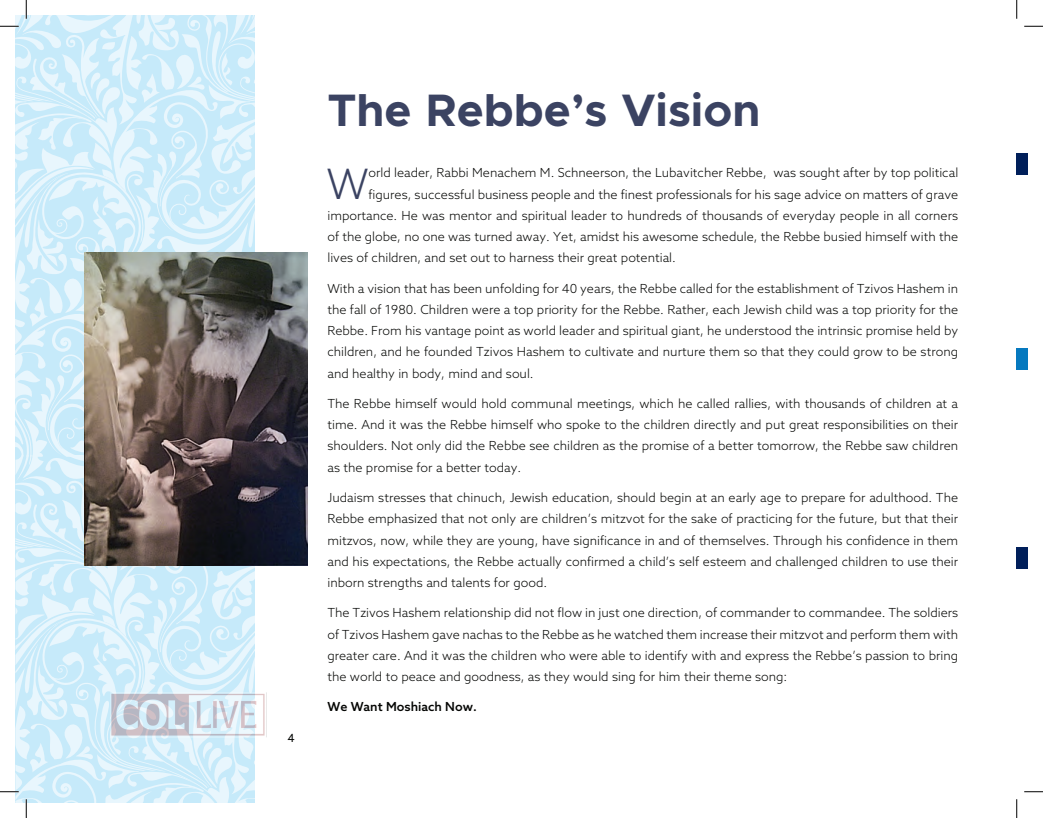
<style>
.page{position:relative;width:1043px;height:818px;background:#fff}
.page>*{position:absolute;margin:0;border:0;box-sizing:border-box;transform-origin:0 0}
.t1{font:700 45.62px "Metropolis";color:#3b4362}
.t2{font:300 41.88px "Azo Sans";color:#3b4362}
.t3{font:300 12.5px/21.2px "Azo Sans";color:#040503;text-align:justify}
.t4{font:500 12.5px "Azo Sans";color:#040503}
.t5{font:11.25px "Azo Sans";color:#040503}
</style>
<div class="page">
<img style="left:255px;top:252px;width:52px;height:313px">
<div style="left:1016px;top:547px;width:12px;height:22px;background:#001f5a"></div>
<div style="left:1016px;top:349px;width:12px;height:21px;background:#0679bf"></div>
<div style="left:1016px;top:154px;width:12px;height:21px;background:#001f5a"></div>
<svg style="left:1024px;top:25px;width:18px;height:2px"></svg>
<svg style="left:1024px;top:791px;width:18px;height:1px"></svg>
<svg style="left:0;top:0;width:255px;height:818px;background:#bccad0"></svg>
<svg style="left:1016px;top:0;width:1px;height:19px"></svg>
<svg style="left:1016px;top:799px;width:1px;height:19px"></svg>
<img style="left:110px;top:693px;width:155px;height:44px">
<p class="t5" style="left:287px;top:730px;width:9px">4</p>
<h1 class="t1" style="left:327px;top:81px;width:434px">The Rebbe’s Vision</h1>
<h2 class="t2" style="left:327px;top:156px;width:43px">W</h2>
<p class="t3" style="left:368px;top:162px;width:591px">orld leader, Rabbi Menachem M. Schneerson, the Lubavitcher Rebbe, was sought after by top political</p>
<p class="t3" style="left:368px;top:183px;width:591px">figures, successful business people and the finest professionals for his sage advice on matters of grave</p>
<p class="t3" style="left:327px;top:204px;width:632px">importance. He was mentor and spiritual leader to hundreds of thousands of everyday people in all corners</p>
<p class="t3" style="left:327px;top:226px;width:632px">of the globe, no one was turned away. Yet, amidst his awesome schedule, the Rebbe busied himself with the</p>
<p class="t3" style="left:327px;top:247px;width:350px">lives of children, and set out to harness their great potential.</p>
<p class="t3" style="left:327px;top:277px;width:632px">With a vision that has been unfolding for 40 years, the Rebbe called for the establishment of Tzivos Hashem in the fall of 1980. Children were a top priority for the Rebbe. Rather, each Jewish child was a top priority for the Rebbe. From his vantage point as world leader and spiritual giant, he understood the intrinsic promise held by children, and he founded Tzivos Hashem to cultivate and nurture them so that they could grow to be strong and healthy in body, mind and soul.</p>
<p class="t3" style="left:327px;top:392px;width:632px">The Rebbe himself would hold communal meetings, which he called rallies, with thousands of children at a time. And it was the Rebbe himself who spoke to the children directly and put great responsibilities on their shoulders. Not only did the Rebbe see children as the promise of a better tomorrow, the Rebbe saw children as the promise for a better today.</p>
<p class="t3" style="left:327px;top:486px;width:632px">Judaism stresses that chinuch, Jewish education, should begin at an early age to prepare for adulthood. The Rebbe emphasized that not only are children’s mitzvot for the sake of practicing for the future, but that their mitzvos, now, while they are young, have significance in and of themselves. Through his confidence in them and his expectations, the Rebbe actually confirmed a child’s self esteem and challenged children to use their inborn strengths and talents for good.</p>
<p class="t3" style="left:327px;top:602px;width:632px">The Tzivos Hashem relationship did not flow in just one direction, of commander to commandee. The soldiers of Tzivos Hashem gave nachas to the Rebbe as he watched them increase their mitzvot and perform them with greater care. And it was the children who were able to identify with and express the Rebbe’s passion to bring the world to peace and goodness, as they would sing for him their theme song:</p>
<p class="t4" style="left:327px;top:698px;width:151px">We Want Moshiach Now.</p>
</div>
